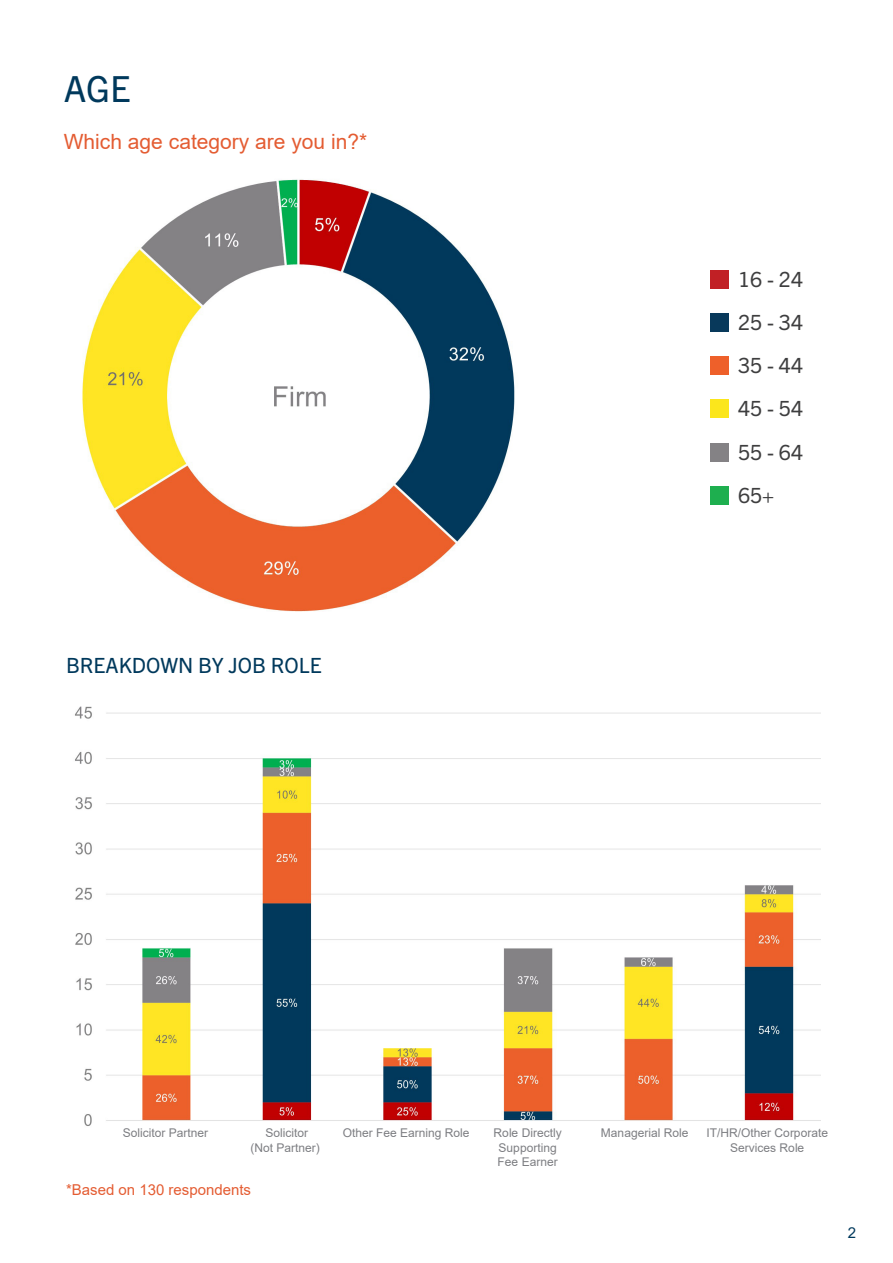
<style>
.page{position:relative;width:893px;height:1263px;background:#fff}
.page>*{position:absolute;margin:0;border:0;box-sizing:border-box;transform-origin:0 0}
.Header_-_Align_Left{font:36px "Trade Gothic Next LT Pro";color:#00395c}
.t1{font:21px "Trade Gothic Next LT Pro";color:#3e3e3f}
.Header_-_Align_Left-2{font:21px "Arial";color:#e45c32}
.Header_-_Align_Left-3{font:21px "Trade Gothic Next LT Pro";color:#00395c}
.Subhead_-_Align_Left{font:15px "Arial";color:#e45c32}
.t2{font:15px "Arial";color:#00395c}
.t3{font:12px/14.4px "Arial";color:#7d7e82;text-align:center}
</style>
<div class="page">
<img style="left:75px;top:706px;width:746px;height:420px">
<div style="left:110px;top:1122px;width:732px;height:48px;background:#fff"></div>
<img style="left:82px;top:179px;width:433px;height:432px">
<div style="left:710px;top:270px;width:18px;height:18px;background:#c12025"></div>
<div style="left:710px;top:314px;width:18px;height:18px;background:#08395b"></div>
<div style="left:710px;top:357px;width:18px;height:18px;background:#ee602a"></div>
<div style="left:710px;top:400px;width:18px;height:18px;background:#fbe61c"></div>
<div style="left:710px;top:443px;width:18px;height:18px;background:#848285"></div>
<div style="left:710px;top:486px;width:18px;height:18px;background:#1eaf4f"></div>
<p class="Header_-_Align_Left" style="left:64px;top:64px;width:68px">AGE</p>
<p class="Header_-_Align_Left-2" style="left:64px;top:127px;width:305px">Which age category are you in?*</p>
<p class="Header_-_Align_Left-3" style="left:66px;top:650px;width:257px">BREAKDOWN BY JOB ROLE</p>
<p class="t1" style="left:738px;top:265px;width:66px">16 - 24</p>
<p class="t1" style="left:738px;top:308px;width:66px">25 - 34</p>
<p class="t1" style="left:738px;top:351px;width:66px">35 - 44</p>
<p class="t1" style="left:738px;top:394px;width:66px">45 - 54</p>
<p class="t1" style="left:738px;top:437px;width:66px">55 - 64</p>
<p class="t1" style="left:738px;top:481px;width:38px">65+</p>
<p class="t3" style="left:123px;top:1126px;width:87px">Solicitor Partner</p>
<p class="t3" style="left:250px;top:1126px;width:71px">Solicitor<br>(Not Partner)</p>
<p class="t3" style="left:343px;top:1126px;width:128px">Other Fee Earning Role</p>
<p class="t3" style="left:494px;top:1126px;width:70px">Role Directly<br>Supporting<br>Fee Earner</p>
<p class="t3" style="left:601px;top:1126px;width:89px">Managerial Role</p>
<p class="t3" style="left:707px;top:1126px;width:123px">IT/HR/Other Corporate<br>Services Role</p>
<p class="Subhead_-_Align_Left" style="left:66px;top:1179px;width:187px">*Based on 130 respondents</p>
<p class="t2" style="left:848px;top:1222px;width:10px">2</p>
</div>
